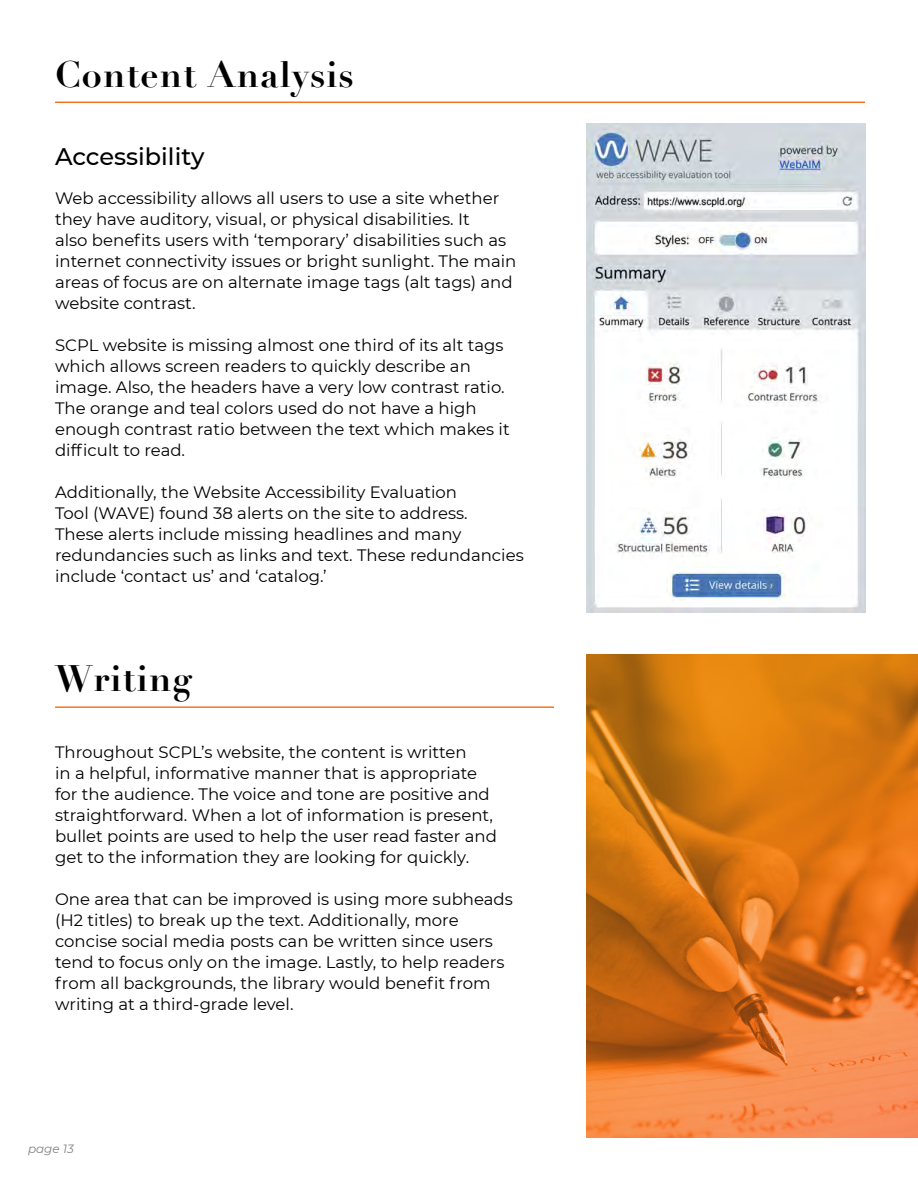
<style>
.page{position:relative;width:918px;height:1188px;background:#fff}
.page>*{position:absolute;margin:0;border:0;box-sizing:border-box;transform-origin:0 0}
.t1{font:700 36px "Didot";letter-spacing:.025em;color:#000}
.t2{font:500 24px "Montserrat";color:#000}
.t3{font:16.5px/21px "Montserrat";color:#000}
.t4{font:italic 12px "Montserrat";color:#808285}
</style>
<div class="page">
<img style="left:586px;top:123px;width:279px;height:489px">
<hr style="left:55px;top:102px;width:810px;height:1px;background:#f47521">
<hr style="left:55px;top:706px;width:499px;height:2px;background:#f47521">
<svg style="left:586px;top:654px;width:332px;height:483px"></svg>
<h1 class="t1" style="left:55px;top:51px;width:300px">Content Analysis</h1>
<h2 class="t2" style="left:55px;top:140px;width:151px">Accessibility</h2>
<p class="t3" style="left:55px;top:187px;width:463px">Web accessibility allows all users to use a site whether they have auditory, visual, or physical disabilities. It<br>also benefits users with ‘temporary’ disabilities such as internet connectivity issues or bright sunlight. The main areas of focus are on alternate image tags (alt tags) and website contrast.</p>
<p class="t3" style="left:55px;top:334px;width:456px">SCPL website is missing almost one third of its alt tags which allows screen readers to quickly describe an image. Also, the headers have a very low contrast ratio.<br>The orange and teal colors used do not have a high enough contrast ratio between the text which makes it difficult to read.</p>
<p class="t3" style="left:55px;top:481px;width:470px">Additionally, the Website Accessibility Evaluation<br>Tool (WAVE) found 38 alerts on the site to address.<br>These alerts include missing headlines and many redundancies such as links and text. These redundancies include ‘contact us’ and ‘catalog.’</p>
<h1 class="t1" style="left:55px;top:656px;width:138px">Writing</h1>
<p class="t3" style="left:55px;top:741px;width:443px">Throughout SCPL’s website, the content is written<br>in a helpful, informative manner that is appropriate for the audience. The voice and tone are positive and straightforward. When a lot of information is present, bullet points are used to help the user read faster and get to the information they are looking for quickly.</p>
<p class="t3" style="left:55px;top:888px;width:459px">One area that can be improved is using more subheads (H2 titles) to break up the text. Additionally, more concise social media posts can be written since users tend to focus only on the image. Lastly, to help readers from all backgrounds, the library would benefit from writing at a third-grade level.</p>
<p class="t4" style="left:28px;top:1140px;width:47px">page 13</p>
</div>
